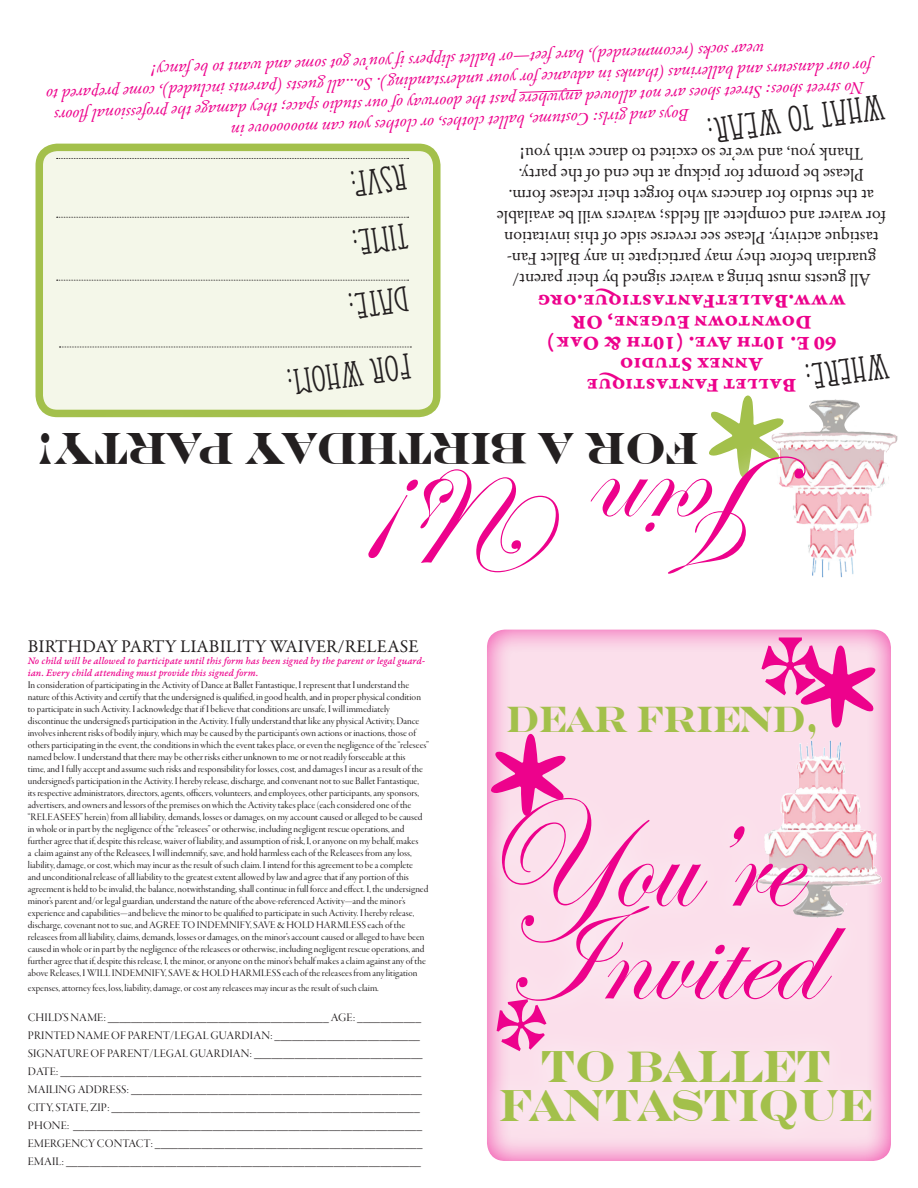
<style>
.page{position:relative;width:918px;height:1188px;background:#fff}
.page>*{position:absolute;margin:0;border:0;box-sizing:border-box;transform-origin:0 0}
.t1{font:154.5px "Edwardian Script ITC";color:#ed028c;scale:.9 1}
.t2{font:140.55px "Edwardian Script ITC";color:#ed028c}
.t3{font:700 138.6px "Engravers";color:#ed028c}
.t4{font:136.95px "Edwardian Script ITC";color:#ed028c}
.t5{font:700 45px/39px "Engravers";letter-spacing:-.05em;color:#a3c04b;text-align:center;scale:.84 1}
.t6{font:700 45px "Engravers";letter-spacing:-.05em;color:#231f20;scale:.84 1}
.t7{font:700 36.6px "Engravers";color:#a3c04b;scale:.84 1}
.t8{font:35.55px/66.8px "Eccentric Std";color:#231f20}
.t9{font:21px/21px "Garamond Premr Pro Bd Capt";color:#ed028c;text-align:center}
.t10{font:18px/21px "Garamond Premr Pro";color:#231f20;text-align:center}
.t11{font:italic 18px/21px "Garamond Premr Pro";color:#ed028c;text-align:center}
.t12{font:12px/18px "Garamond Premr Pro Disp";letter-spacing:.01em;color:#231f20}
.t13{font:10.5px/12px "Garamond Premr Pro Disp";color:#231f20}
.t14{font:10.5px/12px "Garamond Premr Pro Med It Capt";color:#ed028c}
</style>
<div class="page">
<div style="left:485px;top:620px;width:406px;height:543px;background:#ed028c;opacity:.75"></div>
<img style="left:755px;top:740px;width:127px;height:179px">
<div style="left:477px;top:774px;width:391px;height:252px;background:#fff;opacity:.75"></div>
<div style="left:480px;top:1026px;width:416px;height:127px;background:#fff;opacity:.75"></div>
<div style="left:39px;top:147px;width:398px;height:266px;background:#f4f7e9;border-radius:18px"></div>
<div style="left:36px;top:144px;width:405px;height:273px;border:8px solid #a3c04b;border-radius:18px"></div>
<svg style="left:519px;top:89px;width:63px;height:4px"></svg>
<div style="left:17px;top:408px;width:701px;height:82px;background:#fff"></div>
<svg style="left:59px;top:347px;width:352px;height:1px"></svg>
<svg style="left:57px;top:280px;width:352px;height:1px"></svg>
<svg style="left:57px;top:217px;width:352px;height:1px"></svg>
<svg style="left:57px;top:158px;width:352px;height:1px"></svg>
<img style="left:809px;top:399px;width:89px;height:179px">
<div style="left:345px;top:432px;width:484px;height:165px;background:#fff"></div>
<svg style="left:796px;top:640px;width:87px;height:93px;background:#fadae8"></svg>
<svg style="left:493px;top:997px;width:57px;height:57px;background:#fad9e8"></svg>
<svg style="left:487px;top:729px;width:86px;height:92px;background:#fad7e7"></svg>
<svg style="left:771px;top:433px;width:17px;height:50px"></svg>
<p class="t11" style="left:873px;top:118px;width:827px;rotate:178deg">Boys and girls: Costume, ballet clothes, or clothes you can moooooove in<br>No street shoes: Street shoes are not allowed anywhere past the doorway of our studio space; they damage the professional fl oors for our danseurs and ballerinas (thanks in advance for your understanding). So...all guests (parents included), come prepared to wear socks (recommended), bare feet—or ballet slippers if you’ve got some and want to be fancy!</p>
<h3 class="t8" style="left:889px;top:139px;width:181px;rotate:172deg">What to wear:</h3>
<p class="t10" style="left:886px;top:290px;width:391px;rotate:-180deg">All guests must bring a waiver signed by their parent/ guardian before they may participate in any Ballet Fan&shy;tastique activity. Please see reverse side of this invitation for waiver and complete all fields; waivers will be available at the studio for dancers who forget their release form.<br>Please be prompt for pickup at the end of the party.<br>Thank you, and we’re so excited to dance with you!</p>
<h3 class="t8" style="left:419px;top:263px;width:65px;line-height:58.3px;rotate:172deg">TIME:<br>RSVP:</h3>
<h3 class="t8" style="left:422px;top:397px;width:133px;rotate:172deg">FOR WHOM:<br>DATE:</h3>
<h3 class="t9" style="left:846px;top:395px;width:310px;rotate:-180deg">Ballet Fantastique<br>Annex Studio<br>60 E. 10th Ave. (10th &amp; Oak)<br>Downtown Eugene, OR www.BalletFantastique.org</h3>
<h3 class="t8" style="left:893px;top:398px;width:86px;rotate:172deg">WHERE:</h3>
<h3 class="t6" style="left:574px;top:475px;width:641px;rotate:-180deg">A BIRTHD AY PARTY!</h3>
<h3 class="t6" style="left:699px;top:475px;width:87px;rotate:-180deg">FOR</h3>
<h3 class="t4" style="left:797px;top:597px;width:409px;rotate:-180deg">Join Us!</h3>
<h3 class="t10" style="left:28px;top:636px;width:392px">BIRTHDAY PARTY LIABILITY WAIVER/RELEASE</h3>
<p class="t14" style="left:28px;top:655px;width:399px">No child will be allowed to participate until this form has been signed by the parent or legal guard&shy;ian. Every child attending must provide this signed form.</p>
<p class="t13" style="left:28px;top:679px;width:403px">In consideration of participating in the Activity of Dance at Ballet Fantastique, I represent that I understand the nature of this Activity and certify that the undersigned is qualified, in good health, and in proper physical condition to participate in such Activity. I acknowledge that if I believe that conditions are unsafe, I will immediately discontinue the undersigned’s participation in the Activity. I fully understand that like any physical Activity, Dance involves inherent risks of bodily injury, which may be caused by the participant’s own actions or inactions, those of others participating in the event, the conditions in which the event takes place, or even the negligence of the “relesees” named below. I understand that there may be other risks either unknown to me or not readily forseeable at this<br>time, and I fully accept and assume such risks and responsibility for losses, cost, and damages I incur as a result of the undersigned’s participation in the Activity. I hereby release, discharge, and convenant not to sue Ballet Fantastique, its respective administrators, directors, agents, officers, volunteers, and employees, other participants, any sponsors, advertisers, and owners and lessors of the premises on which the Activity takes place (each considered one of the “RELEASEES” herein) from all liability, demands, losses or damages, on my account caused or alleged to be caused in whole or in part by the negligence of the “releasees” or otherwise, including negligent rescue operations, and further agree that if, despite this release, waiver of liability, and assumption of risk, I, or anyone on my behalf, makes<br>a claim against any of the Releasees, I will indemnify, save, and hold harmless each of the Releasees from any loss, liability, damage, or cost, which may incur as the result of such claim. I intend for this agreement to be a complete<br>and unconditional release of all liability to the greatest extent allowed by law and agree that if any portion of this agreement is held to be invalid, the balance, notwithstanding, shall continue in full force and effect. I, the undersigned minor’s parent and/or legal guardian, understand the nature of the above-referenced Activity—and the minor’s experience and capabilities—and believe the minor to be qualified to participate in such Activity. I hereby release, discharge, covenant not to sue, and AGREE TO INDEMNIFY, SAVE &amp; HOLD HARMLESS each of the releasees from all liability, claims, demands, losses or damages, on the minor’s account caused or alleged to have been caused in whole or in part by the negligence of the releasees or otherwise, including negligent rescue operations, and further agree that if, despite this release, I, the minor, or anyone on the minor’s behalf makes a claim against any of the above Releases, I WILL INDEMNIFY, SAVE &amp; HOLD HARMLESS each of the releasees from any litigation</p>
<p class="t13" style="left:28px;top:982px;width:352px">expenses, attorney fees, loss, liability, damage, or cost any releasees may incur as the result of such claim.</p>
<p class="t12" style="left:28px;top:1008px;width:396px">CHILD’S NAME: ______________________________________ AGE: ___________ PRINTED NAME OF PARENT/LEGAL GUARDIAN: _________________________ SIGNATURE OF PARENT/LEGAL GUARDIAN: _____________________________ DATE: ______________________________________________________________ MAILING ADDRESS: __________________________________________________ CITY, STATE, ZIP: _____________________________________________________ PHONE: ____________________________________________________________ EMERGENCY CONTACT: ______________________________________________ EMAIL: _____________________________________________________________</p>
<h3 class="t3" style="left:748px;top:603px;width:101px">*</h3>
<h3 class="t7" style="left:506px;top:698px;width:257px">DEAR FRIEN</h3>
<h3 class="t7" style="left:772px;top:698px;width:57px">D,</h3>
<h1 class="t1" style="left:482px;top:773px;width:352px">You’re</h1>
<h2 class="t2" style="left:506px;top:878px;width:314px">Invited</h2>
<h3 class="t5" style="left:499px;top:1047px;width:447px">TO BALLET<br>FANTASTIQUE</h3>
</div>
